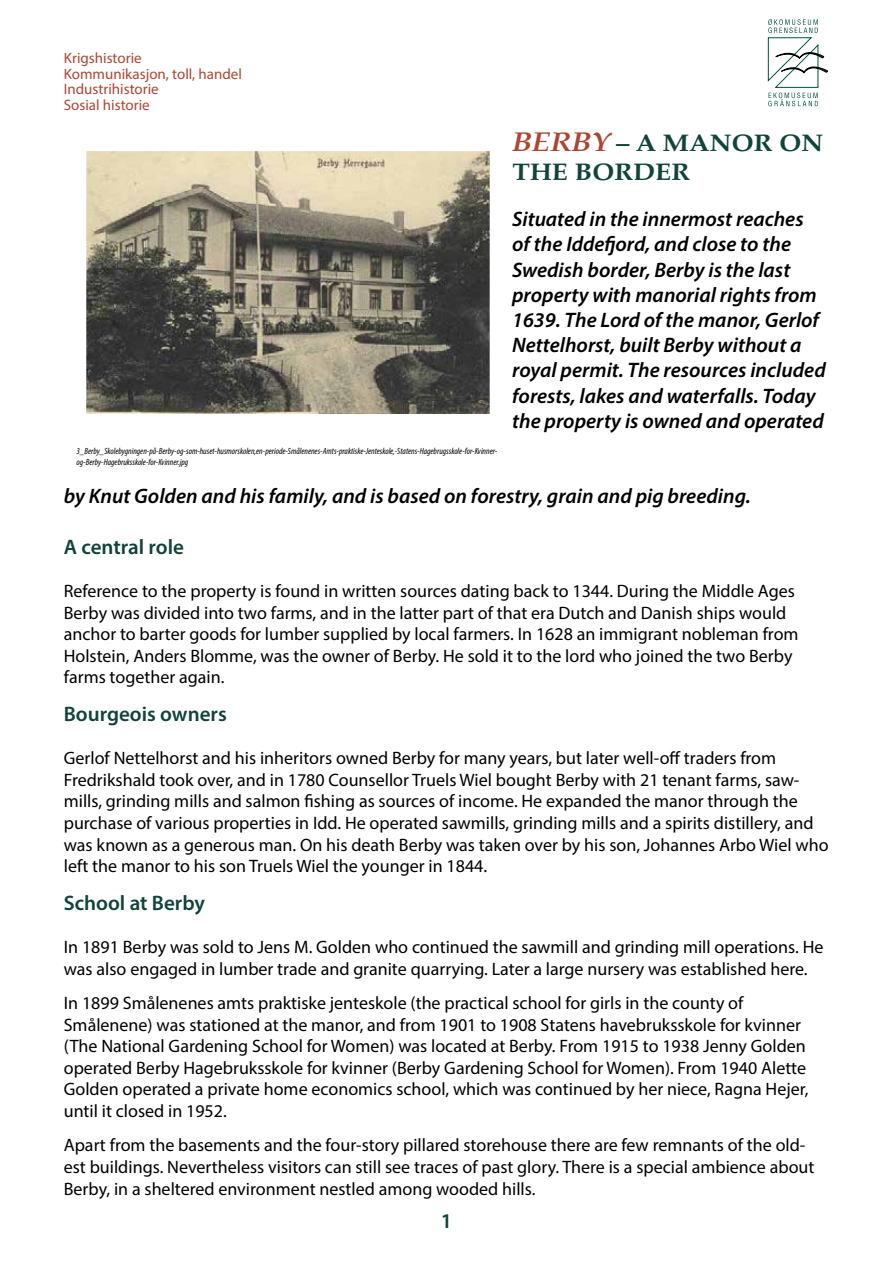
<style>
.page{position:relative;width:893px;height:1263px;background:#fff}
.page>*{position:absolute;margin:0;border:0;box-sizing:border-box;transform-origin:0 0}
.t1{font:700 24px/28.8px "Palatino";color:#10433b;scale:1.1 1}
.t2{font:italic 600 21px/25.2px "Myriad Pro";color:#000}
.t3{font:600 21px "Myriad Pro";color:#10433b}
.t4{font:18px/21.6px "Myriad Pro";color:#000}
.t5{font:15px/15.8px "Myriad Pro";color:#aa4632}
.t6{font:italic condensed 9px/10.8px "Myriad Pro";color:#000}
.s1{font-style:italic;font-size:27px;color:#aa4632}
</style>
<div class="page">
<svg style="left:768px;top:19px;width:60px;height:87px"></svg>
<img style="left:87px;top:152px;width:402px;height:262px">
<p class="t5" style="left:64px;top:50px;width:180px">Krigshistorie<br>Kommunikasjon, toll, handel<br>Industrihistorie<br>Sosial historie</p>
<p class="t6" style="left:77px;top:445px;width:422px">3_Berby_Skolebygningen-på-Berby-og-som-huset-husmorskolen,en-periode-Smålenenes-Amts-praktiske-Jenteskole,-Statens-Hagebrugsskole-for-Kvinner&shy;og-Berby-Hagebruksskole-for-Kvinner.jpg</p>
<h1 class="t1" style="left:512px;top:128px;width:285px"><span class="s1">BERBY</span> – A MANOR ON<br>THE BORDER</h1>
<p class="t2" style="left:512px;top:206px;width:315px">Situated in the innermost reaches of the Iddefjord, and close to the Swedish border, Berby is the last property with manorial rights from 1639. The Lord of the manor, Gerlof Nettelhorst, built Berby without a royal permit. The resources included forests, lakes and waterfalls. Today the property is owned and operated</p>
<p class="t2" style="left:64px;top:483px;width:688px">by Knut Golden and his family, and is based on forestry, grain and pig breeding.</p>
<p class="t3" style="left:64px;top:534px;width:122px">A central role</p>
<p class="t4" style="left:64px;top:580px;width:736px">Reference to the property is found in written sources dating back to 1344. During the Middle Ages Berby was divided into two farms, and in the latter part of that era Dutch and Danish ships would anchor to barter goods for lumber supplied by local farmers. In 1628 an immigrant nobleman from Holstein, Anders Blomme, was the owner of Berby. He sold it to the lord who joined the two Berby farms together again.</p>
<p class="t3" style="left:64px;top:701px;width:164px">Bourgeois owners</p>
<p class="t4" style="left:64px;top:747px;width:766px">Gerlof Nettelhorst and his inheritors owned Berby for many years, but later well-off traders from Fredrikshald took over, and in 1780 Counsellor Truels Wiel bought Berby with 21 tenant farms, saw&shy;mills, grinding mills and salmon fishing as sources of income. He expanded the manor through the purchase of various properties in Idd. He operated sawmills, grinding mills and a spirits distillery, and was known as a generous man. On his death Berby was taken over by his son, Johannes Arbo Wiel who left the manor to his son Truels Wiel the younger in 1844.</p>
<p class="t3" style="left:64px;top:890px;width:143px">School at Berby</p>
<p class="t4" style="left:64px;top:936px;width:761px">In 1891 Berby was sold to Jens M. Golden who continued the sawmill and grinding mill operations. He was also engaged in lumber trade and granite quarrying. Later a large nursery was established here.</p>
<p class="t4" style="left:64px;top:992px;width:746px">In 1899 Smålenenes amts praktiske jenteskole (the practical school for girls in the county of Smålenene) was stationed at the manor, and from 1901 to 1908 Statens havebruksskole for kvinner (The National Gardening School for Women) was located at Berby. From 1915 to 1938 Jenny Golden operated Berby Hagebruksskole for kvinner (Berby Gardening School for Women). From 1940 Alette Golden operated a private home economics school, which was continued by her niece, Ragna Hejer, until it closed in 1952.</p>
<p class="t4" style="left:64px;top:1134px;width:752px">Apart from the basements and the four-story pillared storehouse there are few remnants of the old&shy;est buildings. Nevertheless visitors can still see traces of past glory. There is a special ambience about<br>Berby, in a sheltered environment nestled among wooded hills.</p>
<p class="t3" style="left:441px;top:1207px;width:13px">1</p>
</div>
